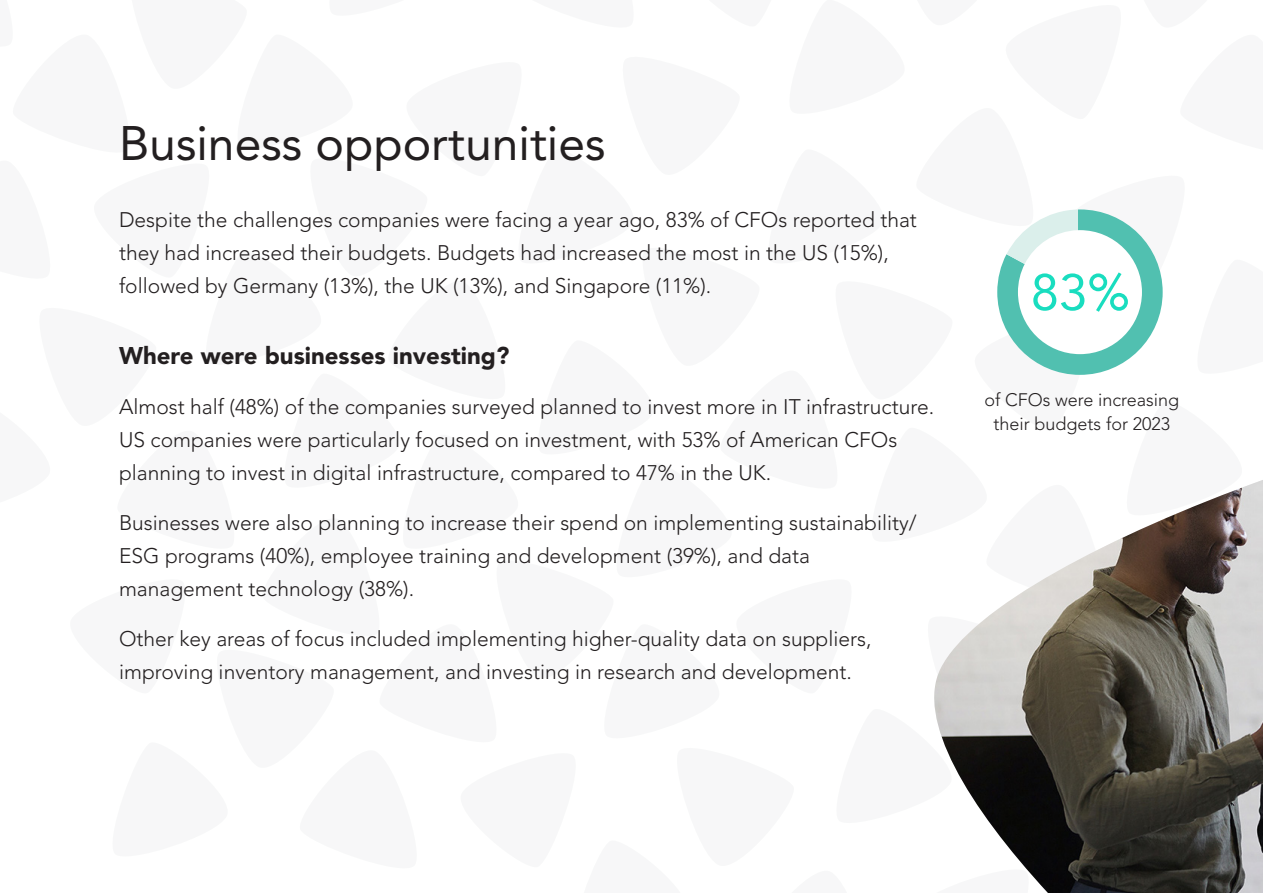
<style>
.page{position:relative;width:1263px;height:893px;background:#fff}
.page>*{position:absolute;margin:0;border:0;box-sizing:border-box;transform-origin:0 0}
.heading{font:51px "Avenir LT Pro";color:#19ddbf}
.section_heading{font:48px "Avenir LT Pro";color:#231f20}
.Body_heading{font:900 24px "Avenir LT Pro";color:#231f20}
.Body_copy{font:300 21px/33px "Avenir LT Pro";color:#231f20}
.stat_copy{font:300 18px/24px "Avenir LT Pro";color:#231f20;text-align:center}
</style>
<div class="page">
<svg style="left:934px;top:209px;width:329px;height:684px"></svg>
<p class="section_heading" style="left:119px;top:114px;width:488px">Business opportunities</p>
<p class="Body_copy" style="left:119px;top:203px;width:799px">Despite the challenges companies were facing a year ago, 83% of CFOs reported that they had increased their budgets. Budgets had increased the most in the US (15%), followed by Germany (13%), the UK (13%), and Singapore (11%).</p>
<p class="Body_heading" style="left:119px;top:341px;width:392px">Where were businesses investing?</p>
<p class="Body_copy" style="left:119px;top:390px;width:816px">Almost half (48%) of the companies surveyed planned to invest more in IT infrastructure.<br>US companies were particularly focused on investment, with 53% of American CFOs planning to invest in digital infrastructure, compared to 47% in the UK.</p>
<p class="Body_copy" style="left:119px;top:506px;width:799px">Businesses were also planning to increase their spend on implementing sustainability/<br>ESG programs (40%), employee training and development (39%), and data management technology (38%).</p>
<p class="Body_copy" style="left:119px;top:622px;width:754px">Other key areas of focus included implementing higher-quality data on suppliers, improving inventory management, and investing in research and development.</p>
<p class="heading" style="left:1031px;top:261px;width:101px">83%</p>
<p class="stat_copy" style="left:984px;top:388px;width:196px">of CFOs were increasing their budgets for 2023</p>
</div>
